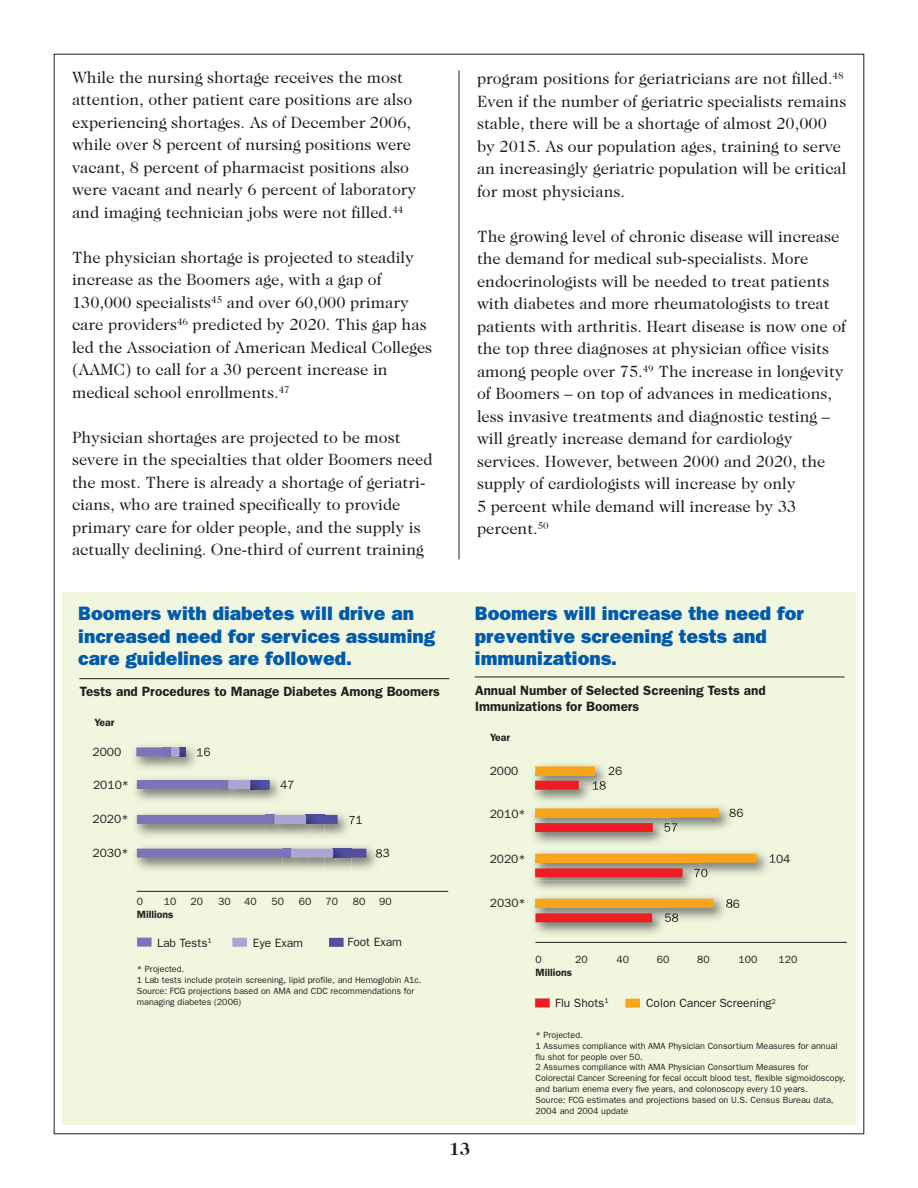
<style>
.page{position:relative;width:918px;height:1188px;background:#fff}
.page>*{position:absolute;margin:0;border:0;box-sizing:border-box;transform-origin:0 0}
.t1{font:800 19.5px/22.5px "Franklin Gothic";color:#015aaa}
.t2{font:700 18px "Caslon Two Twenty Four";color:#231f20}
.t3{font:16.5px/22.5px "Caslon Two Twenty Four";color:#231f20}
.t4{font:600 13.5px/16.5px "Franklin Gothic";color:#231f20}
.t5{font:12px "Franklin Gothic";color:#231f20}
.t6{font:10.5px "Franklin Gothic";color:#231f20}
.t7{font:600 10.5px "Franklin Gothic";color:#231f20}
.t8{font:9px/10.8px "Franklin Gothic";color:#231f20}
</style>
<div class="page">
<hr style="left:459px;top:71px;width:1px;height:488px;background:#231f20">
<div style="left:62px;top:593px;width:794px;height:532px;background:#f1f6df"></div>
<hr style="left:475px;top:677px;width:370px;height:1px;background:#231f20">
<hr style="left:535px;top:942px;width:312px;height:1px;background:#231f20">
<img style="left:533px;top:806px;width:197px;height:24px">
<div style="left:535px;top:808px;width:184px;height:9px;background:#f9a51b"></div>
<img style="left:534px;top:851px;width:236px;height:27px">
<svg style="left:770px;top:854px;width:5px;height:9px"></svg>
<div style="left:535px;top:854px;width:222px;height:9px;background:#f9a51b"></div>
<img style="left:534px;top:896px;width:190px;height:25px">
<svg style="left:726px;top:899px;width:5px;height:9px"></svg>
<div style="left:535px;top:899px;width:178px;height:9px;background:#f9a51b"></div>
<img style="left:533px;top:815px;width:138px;height:29px">
<svg style="left:664px;top:823px;width:13px;height:9px"></svg>
<img style="left:535px;top:815px;width:136px;height:2px">
<div style="left:535px;top:823px;width:118px;height:9px;background:#ee1d23"></div>
<img style="left:531px;top:861px;width:170px;height:19px">
<svg style="left:694px;top:869px;width:13px;height:8px"></svg>
<img style="left:535px;top:861px;width:166px;height:2px">
<div style="left:535px;top:868px;width:148px;height:9px;background:#ee1d23"></div>
<img style="left:534px;top:764px;width:79px;height:17px">
<svg style="left:609px;top:767px;width:4px;height:8px"></svg>
<div style="left:535px;top:766px;width:60px;height:9px;background:#f9a51b"></div>
<img style="left:533px;top:801px;width:64px;height:6px">
<img style="left:531px;top:773px;width:66px;height:20px">
<svg style="left:593px;top:781px;width:13px;height:9px"></svg>
<img style="left:535px;top:773px;width:60px;height:2px">
<div style="left:535px;top:781px;width:44px;height:9px;background:#ee1d23"></div>
<img style="left:534px;top:905px;width:136px;height:29px">
<svg style="left:665px;top:913px;width:13px;height:9px"></svg>
<img style="left:535px;top:905px;width:135px;height:3px">
<div style="left:535px;top:913px;width:117px;height:9px;background:#ee1d23"></div>
<div style="left:535px;top:998px;width:15px;height:9px;background:#ee1d23"></div>
<div style="left:625px;top:999px;width:15px;height:9px;background:#f9a51b"></div>
<hr style="left:79px;top:678px;width:370px;height:1px;background:#231f20">
<hr style="left:137px;top:891px;width:311px;height:1px;background:#231f20">
<div style="left:137px;top:780px;width:91px;height:9px;background:#7b75b7"></div>
<img style="left:268px;top:778px;width:18px;height:23px">
<svg style="left:280px;top:781px;width:7px;height:8px"></svg>
<div style="left:250px;top:780px;width:20px;height:9px;background:#504fa1"></div>
<img style="left:220px;top:776px;width:48px;height:27px">
<svg style="left:220px;top:780px;width:8px;height:9px"></svg>
<img style="left:250px;top:780px;width:18px;height:9px">
<div style="left:228px;top:780px;width:22px;height:9px;background:#aaa6d1"></div>
<img style="left:134px;top:745px;width:29px;height:24px">
<div style="left:136px;top:747px;width:35px;height:9px;background:#7b75b7"></div>
<img style="left:163px;top:745px;width:40px;height:24px">
<svg style="left:197px;top:748px;width:6px;height:8px"></svg>
<img style="left:171px;top:745px;width:18px;height:24px">
<svg style="left:163px;top:747px;width:8px;height:9px"></svg>
<svg style="left:180px;top:747px;width:6px;height:9px"></svg>
<div style="left:171px;top:747px;width:9px;height:9px;background:#aaa6d1"></div>
<img style="left:135px;top:813px;width:131px;height:23px">
<div style="left:137px;top:815px;width:138px;height:9px;background:#7b75b7"></div>
<img style="left:324px;top:813px;width:28px;height:23px">
<svg style="left:349px;top:816px;width:6px;height:8px"></svg>
<div style="left:306px;top:815px;width:32px;height:9px;background:#504fa1"></div>
<img style="left:266px;top:813px;width:58px;height:23px">
<svg style="left:266px;top:815px;width:8px;height:9px"></svg>
<img style="left:306px;top:815px;width:18px;height:9px">
<div style="left:274px;top:815px;width:32px;height:9px;background:#aaa6d1"></div>
<div style="left:137px;top:849px;width:154px;height:9px;background:#7b75b7"></div>
<div style="left:137px;top:938px;width:15px;height:9px;background:#7b75b7"></div>
<div style="left:232px;top:938px;width:15px;height:9px;background:#aaa6d1"></div>
<div style="left:329px;top:938px;width:15px;height:9px;background:#504fa1"></div>
<img style="left:351px;top:846px;width:26px;height:24px">
<svg style="left:376px;top:849px;width:9px;height:9px"></svg>
<div style="left:333px;top:849px;width:33px;height:9px;background:#504fa1"></div>
<img style="left:282px;top:844px;width:69px;height:28px">
<svg style="left:282px;top:849px;width:9px;height:9px"></svg>
<img style="left:333px;top:849px;width:18px;height:9px">
<div style="left:291px;top:849px;width:42px;height:9px;background:#aaa6d1"></div>
<p class="t3" style="left:72px;top:67px;width:346px">While the nursing shortage receives the most attention, other patient care positions are also experiencing shortages. As of December 2006, while over 8 percent of nursing positions were vacant, 8 percent of pharmacist positions also were vacant and nearly 6 percent of laboratory and imaging technician jobs were not filled.<sup>44</sup></p>
<p class="t3" style="left:72px;top:247px;width:362px">The physician shortage is projected to steadily increase as the Boomers age, with a gap of 130,000 specialists<sup>45</sup> and over 60,000 primary care providers<sup>46</sup> predicted by 2020. This gap has led the Association of American Medical Colleges (AAMC) to call for a 30 percent increase in medical school enrollments.<sup>47</sup></p>
<p class="t3" style="left:72px;top:427px;width:362px">Physician shortages are projected to be most severe in the specialties that older Boomers need the most. There is already a shortage of geriatri&shy;cians, who are trained specifically to provide primary care for older people, and the supply is actually declining. One-third of current training</p>
<p class="t3" style="left:477px;top:68px;width:371px">program positions for geriatricians are not filled.<sup>48<br></sup>Even if the number of geriatric specialists remains stable, there will be a shortage of almost 20,000 by 2015. As our population ages, training to serve an increasingly geriatric population will be critical for most physicians.</p>
<p class="t3" style="left:477px;top:226px;width:371px">The growing level of chronic disease will increase the demand for medical sub-specialists. More endocrinologists will be needed to treat patients with diabetes and more rheumatologists to treat patients with arthritis. Heart disease is now one of the top three diagnoses at physician office visits among people over 75.<sup>49</sup> The increase in longevity of Boomers – on top of advances in medications, less invasive treatments and diagnostic testing – will greatly increase demand for cardiology services. However, between 2000 and 2020, the supply of cardiologists will increase by only<br>5 percent while demand will increase by 33 percent.<sup>50</sup></p>
<p class="t1" style="left:78px;top:602px;width:358px">Boomers with diabetes will drive an increased need for services assuming care guidelines are followed.</p>
<p class="t4" style="left:80px;top:683px;width:361px">Tests and Procedures to Manage Diabetes Among Boomers</p>
<p class="t7" style="left:94px;top:716px;width:22px">Year</p>
<p class="t5" style="left:93px;top:745px;width:30px">2000</p>
<p class="t5" style="left:196px;top:745px;width:16px">16</p>
<p class="t5" style="left:93px;top:778px;width:37px">2010*</p>
<p class="t5" style="left:280px;top:778px;width:16px">47</p>
<p class="t5" style="left:93px;top:812px;width:38px">2020*</p>
<p class="t5" style="left:348px;top:813px;width:16px">71</p>
<p class="t5" style="left:93px;top:846px;width:37px">2030*</p>
<p class="t5" style="left:375px;top:846px;width:16px">83</p>
<p class="t6" style="left:137px;top:895px;width:8px">0</p>
<p class="t6" style="left:164px;top:895px;width:14px">10</p>
<p class="t6" style="left:191px;top:895px;width:14px">20</p>
<p class="t6" style="left:218px;top:895px;width:14px">30</p>
<p class="t6" style="left:244px;top:895px;width:14px">40</p>
<p class="t6" style="left:271px;top:895px;width:14px">50</p>
<p class="t6" style="left:299px;top:895px;width:14px">60</p>
<p class="t6" style="left:326px;top:895px;width:14px">70</p>
<p class="t6" style="left:353px;top:895px;width:14px">80</p>
<p class="t6" style="left:379px;top:895px;width:14px">90</p>
<p class="t7" style="left:137px;top:908px;width:38px">Millions</p>
<p class="t5" style="left:157px;top:935px;width:56px">Lab Tests<sup>1</sup></p>
<p class="t5" style="left:253px;top:936px;width:52px">Eye Exam</p>
<p class="t5" style="left:348px;top:935px;width:56px">Foot Exam</p>
<p class="t8" style="left:137px;top:964px;width:286px">* Projected.<br>1 Lab tests include protein screening, lipid profile, and Hemoglobin A1c.<br>Source: FCG projections based on AMA and CDC recommendations for managing diabetes (2006)</p>
<p class="t1" style="left:475px;top:602px;width:331px">Boomers will increase the need for preventive screening tests and immunizations.</p>
<p class="t4" style="left:475px;top:682px;width:292px">Annual Number of Selected Screening Tests and<br>Immunizations for Boomers</p>
<p class="t2" style="left:449px;top:1141px;width:23px">13</p>
<p class="t7" style="left:490px;top:732px;width:22px">Year</p>
<p class="t5" style="left:490px;top:764px;width:30px">2000</p>
<p class="t5" style="left:490px;top:806px;width:37px">2010*</p>
<p class="t5" style="left:490px;top:851px;width:37px">2020*</p>
<p class="t5" style="left:490px;top:896px;width:37px">2030*</p>
<p class="t5" style="left:608px;top:764px;width:16px">26</p>
<p class="t5" style="left:729px;top:806px;width:16px">86</p>
<p class="t5" style="left:726px;top:896px;width:16px">86</p>
<p class="t5" style="left:769px;top:851px;width:23px">104</p>
<p class="t6" style="left:535px;top:954px;width:8px">0</p>
<p class="t6" style="left:575px;top:954px;width:14px">20</p>
<p class="t6" style="left:616px;top:954px;width:14px">40</p>
<p class="t6" style="left:657px;top:954px;width:14px">60</p>
<p class="t6" style="left:697px;top:954px;width:14px">80</p>
<p class="t6" style="left:738px;top:954px;width:20px">100</p>
<p class="t6" style="left:778px;top:954px;width:20px">120</p>
<p class="t7" style="left:535px;top:966px;width:38px">Millions</p>
<p class="t5" style="left:555px;top:995px;width:55px">Flu Shots<sup>1</sup></p>
<p class="t5" style="left:646px;top:996px;width:131px">Colon Cancer Screening<sup>2</sup></p>
<p class="t8" style="left:535px;top:1029px;width:311px">* Projected.<br>1 Assumes compliance with AMA Physician Consortium Measures for annual flu shot for people over 50.<br>2 Assumes compliance with AMA Physician Consortium Measures for Colorectal Cancer Screening for fecal occult blood test, flexible sigmoidoscopy, and barium enema every five years, and colonoscopy every 10 years.<br>Source: FCG estimates and projections based on U.S. Census Bureau data, 2004 and 2004 update</p>
</div>
